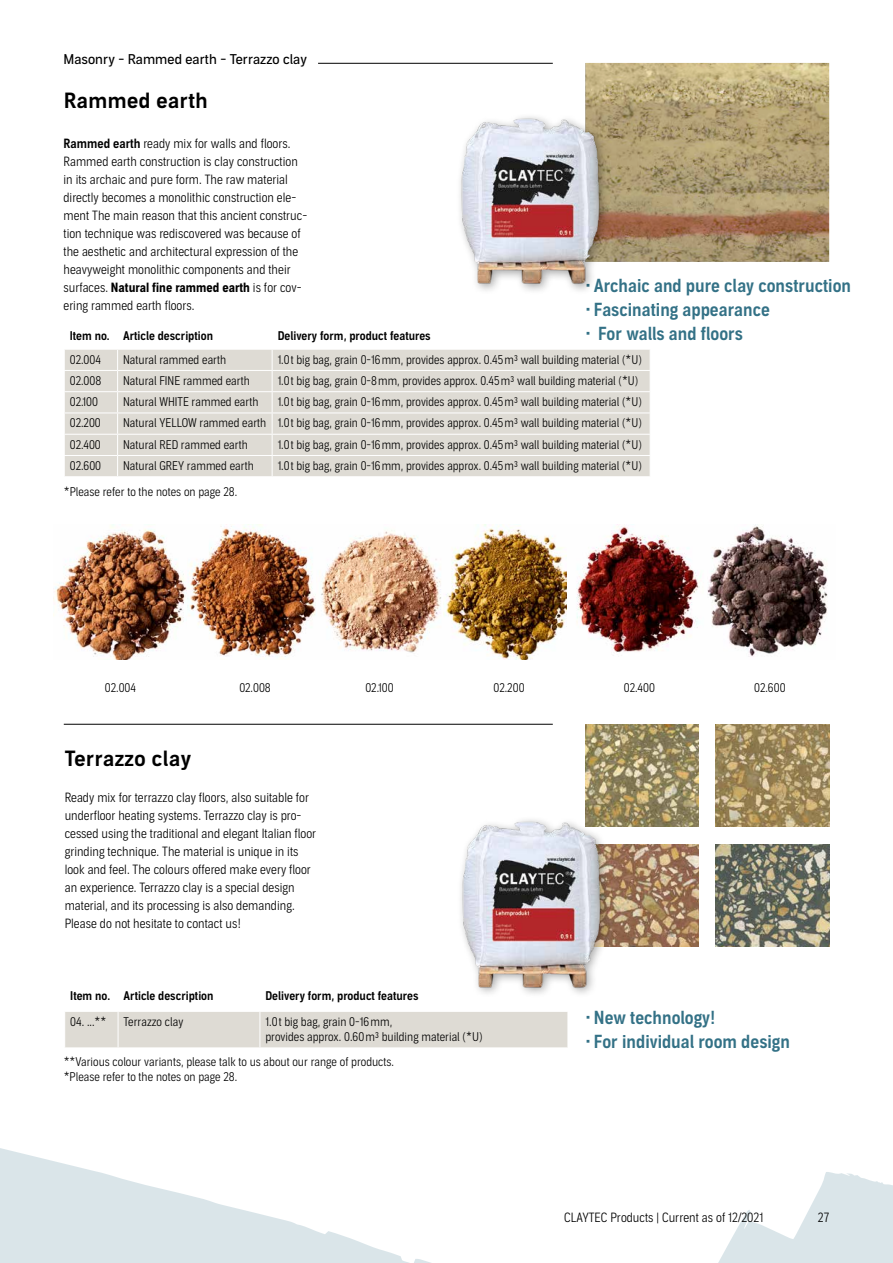
<style>
.page{position:relative;width:893px;height:1263px;background:#fff}
.page>*{position:absolute;margin:0;border:0;box-sizing:border-box;transform-origin:0 0}
.t1{font:21px "Aago Sm";letter-spacing:.02em;color:#000}
.t2{font:18px "Aago Condensed Sm";color:#337186}
.t3{font:13.5px "Aago";color:#000}
.t4{font:300 12.75px/18px "Aago Condensed";color:#000}
.t5{font:300 12px/15px "Aago Condensed";color:#000}
.t6{font:12px "Aago Condensed Sm";color:#000}
.s1{font-family:"Aago Condensed Sm";font-weight:400}
.s2{font-weight:700}
</style>
<div class="page">
<svg style="left:0;top:1148px;width:893px;height:115px"></svg>
<hr style="left:318px;top:63px;width:235px;height:1px;background:#000">
<img style="left:54px;top:524px;width:134px;height:136px">
<div style="left:65px;top:350px;width:585px;height:126px;background:#dedbd4"></div>
<svg style="left:117px;top:350px;width:1px;height:126px"></svg>
<svg style="left:272px;top:350px;width:1px;height:126px"></svg>
<hr style="left:64px;top:370px;width:54px;height:1px;background:#fff">
<hr style="left:118px;top:370px;width:154px;height:1px;background:#fff">
<hr style="left:272px;top:370px;width:379px;height:1px;background:#fff">
<hr style="left:64px;top:391px;width:54px;height:1px;background:#fff">
<hr style="left:118px;top:391px;width:154px;height:1px;background:#fff">
<hr style="left:272px;top:391px;width:379px;height:1px;background:#fff">
<hr style="left:64px;top:412px;width:54px;height:1px;background:#fff">
<hr style="left:118px;top:412px;width:154px;height:1px;background:#fff">
<hr style="left:272px;top:412px;width:379px;height:1px;background:#fff">
<hr style="left:64px;top:434px;width:54px;height:1px;background:#fff">
<hr style="left:118px;top:434px;width:154px;height:1px;background:#fff">
<hr style="left:272px;top:434px;width:379px;height:1px;background:#fff">
<hr style="left:64px;top:455px;width:54px;height:1px;background:#fff">
<hr style="left:118px;top:455px;width:154px;height:1px;background:#fff">
<hr style="left:272px;top:455px;width:379px;height:1px;background:#fff">
<img style="left:188px;top:524px;width:128px;height:135px">
<img style="left:707px;top:524px;width:121px;height:133px">
<img style="left:321px;top:524px;width:246px;height:136px">
<img style="left:576px;top:524px;width:125px;height:128px">
<div style="left:65px;top:1012px;width:502px;height:35px;background:#dedbd4"></div>
<hr style="left:118px;top:1012px;width:1px;height:35px;background:#fff">
<hr style="left:259px;top:1012px;width:1px;height:35px;background:#fff">
<hr style="left:64px;top:724px;width:489px;height:1px;background:#000">
<img style="left:585px;top:63px;width:244px;height:199px">
<div style="left:456px;top:113px;width:155px;height:182px;background:#000;opacity:.35"></div>
<img style="left:456px;top:113px;width:163px;height:172px">
<img style="left:716px;top:844px;width:113px;height:102px">
<img style="left:620px;top:844px;width:79px;height:102px">
<img style="left:585px;top:724px;width:114px;height:102px">
<img style="left:716px;top:724px;width:113px;height:102px">
<div style="left:457px;top:816px;width:155px;height:182px;background:#000;opacity:.35"></div>
<img style="left:457px;top:816px;width:163px;height:172px">
<p class="t3" style="left:64px;top:51px;width:245px">Masonry - Rammed earth - Terrazzo clay</p>
<h1 class="t1" style="left:64px;top:89px;width:146px">Rammed earth</h1>
<p class="t4" style="left:64px;top:135px;width:245px"><span class="s1">Rammed earth</span> ready mix for walls and floors.<br>Rammed earth construction is clay construction in its archaic and pure form. The raw material directly becomes a monolithic construction ele&shy;ment The main reason that this ancient construc&shy;tion technique was rediscovered was because of the aesthetic and architectural expression of the heavyweight monolithic components and their surfaces. <span class="s2">Natural fine rammed earth</span> is for cov&shy;ering rammed earth floors.</p>
<h2 class="t2" style="left:585px;top:275px;width:267px">• Archaic and pure clay construction</h2>
<h2 class="t2" style="left:585px;top:299px;width:186px">• Fascinating appearance</h2>
<h2 class="t2" style="left:585px;top:323px;width:159px">• For walls and floors</h2>
<p class="t6" style="left:70px;top:329px;width:145px">Item no. Article description</p>
<p class="t6" style="left:278px;top:329px;width:155px">Delivery form, product features</p>
<p class="t5" style="left:70px;top:352px;width:33px">02.004</p>
<p class="t5" style="left:123px;top:352px;width:105px">Natural rammed earth</p>
<p class="t5" style="left:278px;top:352px;width:366px">1.0t big bag, grain 0-16mm, provides approx. 0.45m3 wall building material (*U)</p>
<p class="t5" style="left:70px;top:373px;width:33px">02.008</p>
<p class="t5" style="left:123px;top:373px;width:128px">Natural FINE rammed earth</p>
<p class="t5" style="left:278px;top:373px;width:362px">1.0t big bag, grain 0-8mm, provides approx. 0.45m3 wall building material (*U)</p>
<p class="t5" style="left:70px;top:395px;width:30px">02.100</p>
<p class="t5" style="left:123px;top:395px;width:137px">Natural WHITE rammed earth</p>
<p class="t5" style="left:278px;top:395px;width:366px">1.0t big bag, grain 0-16mm, provides approx. 0.45m3 wall building material (*U)</p>
<p class="t5" style="left:70px;top:416px;width:33px">02.200</p>
<p class="t5" style="left:123px;top:416px;width:520px">Natural YELLOW rammed earth 1.0t big bag, grain 0-16mm, provides approx. 0.45m3 wall building material (*U)</p>
<p class="t5" style="left:70px;top:437px;width:33px">02.400</p>
<p class="t5" style="left:123px;top:437px;width:126px">Natural RED rammed earth</p>
<p class="t5" style="left:278px;top:437px;width:366px">1.0t big bag, grain 0-16mm, provides approx. 0.45m3 wall building material (*U)</p>
<p class="t5" style="left:70px;top:458px;width:33px">02.600</p>
<p class="t5" style="left:123px;top:458px;width:132px">Natural GREY rammed earth</p>
<p class="t5" style="left:278px;top:458px;width:366px">1.0t big bag, grain 0-16mm, provides approx. 0.45m3 wall building material (*U)</p>
<p class="t5" style="left:64px;top:484px;width:175px">*Please refer to the notes on page 28.</p>
<p class="t5" style="left:105px;top:681px;width:33px">02.004</p>
<p class="t5" style="left:239px;top:681px;width:33px">02.008</p>
<p class="t5" style="left:365px;top:681px;width:30px">02.100</p>
<p class="t5" style="left:493px;top:681px;width:33px">02.200</p>
<p class="t5" style="left:624px;top:681px;width:33px">02.400</p>
<p class="t5" style="left:754px;top:681px;width:33px">02.600</p>
<h1 class="t1" style="left:65px;top:746px;width:128px">Terrazzo clay</h1>
<p class="t4" style="left:65px;top:789px;width:253px">Ready mix for terrazzo clay floors, also suitable for underfloor heating systems. Terrazzo clay is pro&shy;cessed using the traditional and elegant Italian floor grinding technique. The material is unique in its look and feel. The colours offered make every floor an experience. Terrazzo clay is a special design material, and its processing is also demanding.<br>Please do not hesitate to contact us!</p>
<p class="t6" style="left:70px;top:989px;width:145px">Item no. Article description</p>
<p class="t6" style="left:265px;top:989px;width:155px">Delivery form, product features</p>
<p class="t5" style="left:70px;top:1014px;width:38px">04. ...**</p>
<p class="t5" style="left:124px;top:1014px;width:61px">Terrazzo clay</p>
<p class="t5" style="left:265px;top:1014px;width:219px">1.0t big bag, grain 0-16mm,<br>provides approx. 0.60m3 building material (*U)</p>
<p class="t5" style="left:64px;top:1054px;width:332px">**Various colour variants, please talk to us about our range of products. *Please refer to the notes on page 28.</p>
<h2 class="t2" style="left:585px;top:1007px;width:132px">• New technology!</h2>
<h2 class="t2" style="left:585px;top:1031px;width:206px">• For individual room design</h2>
<p class="t4" style="left:564px;top:1209px;width:200px">CLAYTEC Products | Current as of 12/2021</p>
<p class="t4" style="left:818px;top:1209px;width:13px">27</p>
</div>
